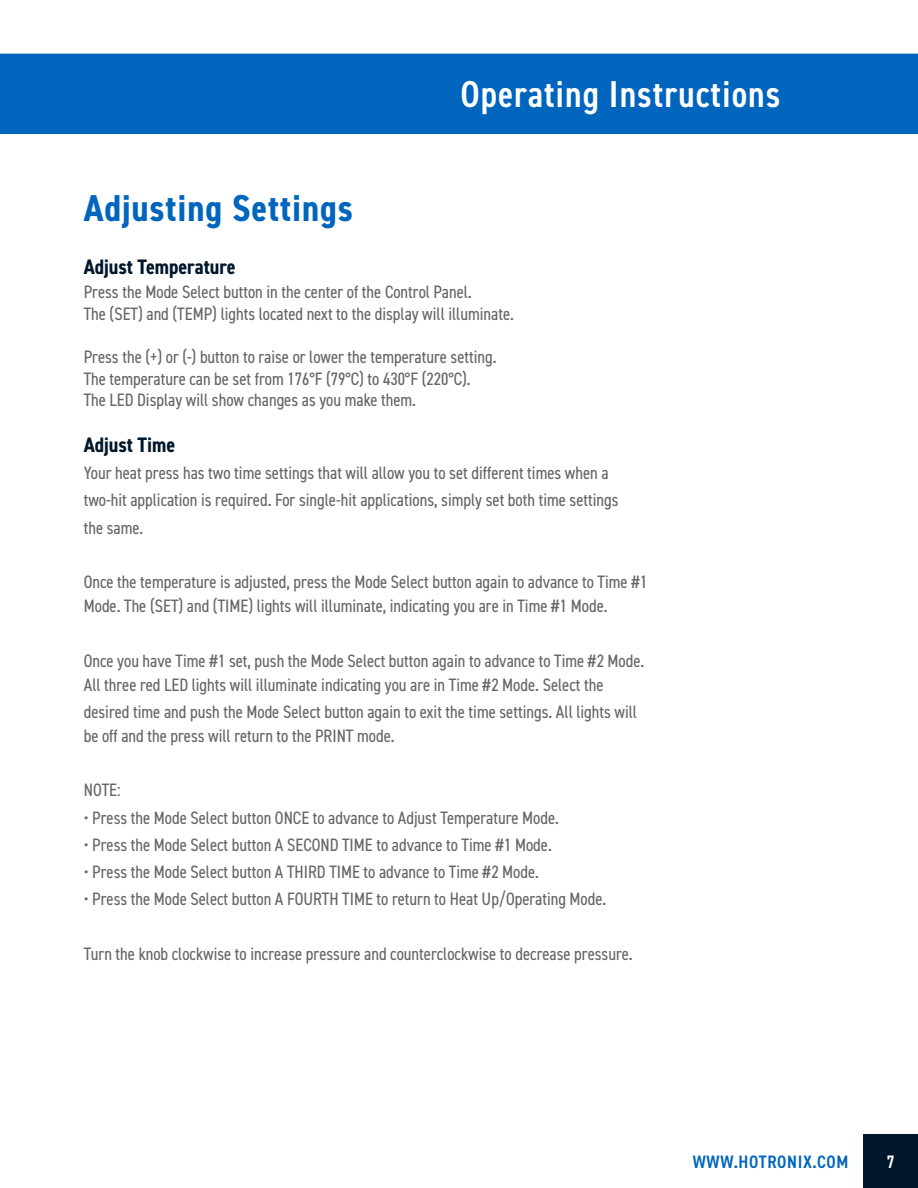
<style>
.page{position:relative;width:918px;height:1188px;background:#fff}
.page>*{position:absolute;margin:0;border:0;box-sizing:border-box;transform-origin:0 0}
.t1{font:600 condensed 37.5px "DIN2014";letter-spacing:.025em;color:#fff}
.t2{font:700 condensed 37.5px "DIN2014";letter-spacing:.025em;color:#0065bd}
.t3{font:700 condensed 21px "DIN2014";color:#00172b}
.t4{font:condensed 18px/21.6px "DIN2014";color:#666}
.t5{font:600 condensed 18px "DIN2014";letter-spacing:.035em;color:#0065bd}
.t6{font:600 condensed 18px "DIN2014";color:#fff}
</style>
<div class="page">
<div style="left:863px;top:1135px;width:55px;height:53px;background:#00172b"></div>
<div style="left:0;top:54px;width:918px;height:80px;background:#0065bd"></div>
<h1 class="t1" style="left:460px;top:69px;width:322px">Operating Instructions</h1>
<h1 class="t2" style="left:84px;top:184px;width:271px">Adjusting Settings</h1>
<p class="t3" style="left:84px;top:252px;width:154px">Adjust Temperature</p>
<p class="t4" style="left:84px;top:281px;width:432px">Press the Mode Select button in the center of the Control Panel.<br>The (SET) and (TEMP) lights located next to the display will illuminate.</p>
<p class="t4" style="left:84px;top:346px;width:414px">Press the (+) or (-) button to raise or lower the temperature setting.<br>The temperature can be set from 176°F (79°C) to 430°F (220°C).<br>The LED Display will show changes as you make them.</p>
<p class="t3" style="left:84px;top:431px;width:93px">Adjust Time</p>
<p class="t4" style="left:84px;top:459px;width:536px;line-height:27.3px">Your heat press has two time settings that will allow you to set different times when a two-hit application is required. For single-hit applications, simply set both time settings the same.</p>
<p class="t4" style="left:84px;top:569px;width:565px;line-height:24px">Once the temperature is adjusted, press the Mode Select button again to advance to Time #1<br>Mode. The (SET) and (TIME) lights will illuminate, indicating you are in Time #1 Mode.</p>
<p class="t4" style="left:84px;top:648px;width:562px;line-height:24px">Once you have Time #1 set, push the Mode Select button again to advance to Time #2 Mode.<br>All three red LED lights will illuminate indicating you are in Time #2 Mode. Select the</p>
<p class="t4" style="left:84px;top:699px;width:555px;line-height:24px">desired time and push the Mode Select button again to exit the time settings. All lights will be off and the press will return to the PRINT mode.</p>
<p class="t4" style="left:84px;top:779px;width:38px">NOTE:</p>
<p class="t4" style="left:84px;top:806px;width:477px">• Press the Mode Select button ONCE to advance to Adjust Temperature Mode.</p>
<p class="t4" style="left:84px;top:833px;width:470px">• Press the Mode Select button A SECOND TIME to advance to Time #1 Mode.</p>
<p class="t4" style="left:84px;top:860px;width:457px">• Press the Mode Select button A THIRD TIME to advance to Time #2 Mode.</p>
<p class="t4" style="left:84px;top:888px;width:524px">• Press the Mode Select button A FOURTH TIME to return to Heat Up/Operating Mode.</p>
<p class="t4" style="left:84px;top:942px;width:551px">Turn the knob clockwise to increase pressure and counterclockwise to decrease pressure.</p>
<p class="t5" style="left:693px;top:1150px;width:157px">WWW.HOTRONIX.COM</p>
<p class="t6" style="left:887px;top:1150px;width:10px">7</p>
</div>
